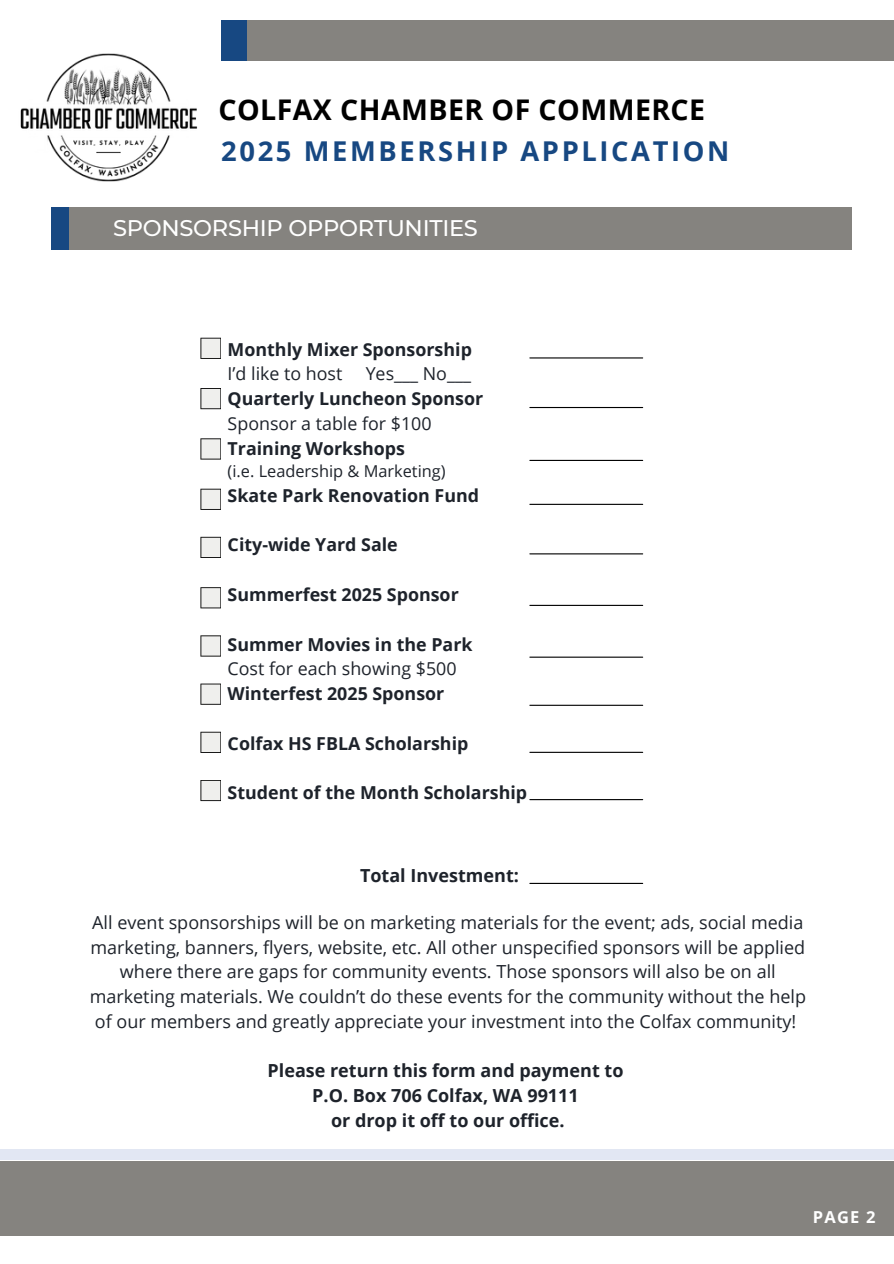
<style>
.page{position:relative;width:894px;height:1264px;background:#fff}
.page>*{position:absolute;margin:0;border:0;box-sizing:border-box;transform-origin:0 0}
.t1{font:700 28.5px "Open Sans";letter-spacing:.015em;color:#000}
.t2{font:700 27.3px "Open Sans";letter-spacing:.095em;color:#174882}
.t3{font:500 22.5px "Montserrat";letter-spacing:-.01em;color:#fff}
.t4{font:18px/24.8px "Open Sans";color:#1e232b;text-align:center}
.t5{font:700 18px/24.8px "Open Sans";color:#1e232b;text-align:center}
.t6{font:700 17.85px "Open Sans";color:#1e232b}
.t7{font:17.85px "Open Sans";color:#1e232b}
.t8{font:700 16.5px "Open Sans";color:#fff}
.t9{font:16.35px "Open Sans";color:#1e232b}
</style>
<div class="page">
<div style="left:246px;top:20px;width:647px;height:40px;background:#85837f"></div>
<div style="left:51px;top:207px;width:18px;height:43px;background:#174882"></div>
<div style="left:69px;top:208px;width:781px;height:42px;background:#85837f"></div>
<div style="left:0;top:1160px;width:893px;height:75px;background:#85837f"></div>
<div style="left:0;top:1148px;width:893px;height:11px;background:#e2e7f3"></div>
<hr style="left:529px;top:553px;width:113px;height:1px;background:#000">
<svg style="left:200px;top:338px;width:21px;height:21px"></svg>
<img style="left:20px;top:53px;width:199px;height:155px">
<svg style="left:200px;top:388px;width:21px;height:21px"></svg>
<svg style="left:200px;top:438px;width:21px;height:21px"></svg>
<svg style="left:200px;top:488px;width:21px;height:22px"></svg>
<svg style="left:200px;top:537px;width:21px;height:21px"></svg>
<hr style="left:529px;top:460px;width:113px;height:1px;background:#000">
<hr style="left:529px;top:504px;width:113px;height:1px;background:#000">
<hr style="left:529px;top:407px;width:113px;height:1px;background:#000">
<hr style="left:529px;top:357px;width:113px;height:1px;background:#000">
<svg style="left:200px;top:587px;width:21px;height:21px"></svg>
<hr style="left:529px;top:605px;width:113px;height:1px;background:#000">
<hr style="left:529px;top:656px;width:113px;height:1px;background:#000">
<svg style="left:200px;top:635px;width:21px;height:21px"></svg>
<svg style="left:200px;top:683px;width:21px;height:21px"></svg>
<svg style="left:200px;top:731px;width:21px;height:22px"></svg>
<svg style="left:200px;top:780px;width:21px;height:21px"></svg>
<hr style="left:529px;top:704px;width:113px;height:2px;background:#000">
<hr style="left:529px;top:751px;width:113px;height:2px;background:#000">
<hr style="left:529px;top:799px;width:113px;height:1px;background:#000">
<hr style="left:529px;top:882px;width:113px;height:2px;background:#000">
<div style="left:221px;top:20px;width:25px;height:40px;background:#174882"></div>
<p class="t1" style="left:218px;top:89px;width:488px">COLFAX CHAMBER OF COMMERCE</p>
<p class="t2" style="left:221px;top:132px;width:509px">2025 MEMBERSHIP APPLICATION</p>
<p class="t3" style="left:113px;top:214px;width:366px">SPONSORSHIP OPPORTUNITIES</p>
<h2 class="t6" style="left:227px;top:336px;width:246px">Monthly Mixer Sponsorship</h2>
<p class="t7" style="left:227px;top:361px;width:116px">I’d like to host</p>
<p class="t7" style="left:365px;top:361px;width:107px">Yes___ No___</p>
<p class="t6" style="left:227px;top:386px;width:257px">Quarterly Luncheon Sponsor</p>
<p class="t7" style="left:227px;top:411px;width:205px">Sponsor a table for $100</p>
<p class="t6" style="left:227px;top:435px;width:179px">Training Workshops</p>
<p class="t9" style="left:227px;top:459px;width:219px">(i.e. Leadership &amp; Marketing)</p>
<p class="t6" style="left:227px;top:483px;width:253px">Skate Park Renovation Fund</p>
<p class="t6" style="left:227px;top:532px;width:171px">City-wide Yard Sale</p>
<h4 class="t6" style="left:227px;top:582px;width:232px">Summerfest 2025 Sponsor</h4>
<h4 class="t6" style="left:227px;top:631px;width:246px">Summer Movies in the Park</h4>
<p class="t7" style="left:227px;top:656px;width:230px">Cost for each showing $500</p>
<p class="t6" style="left:227px;top:681px;width:218px">Winterfest 2025 Sponsor</p>
<p class="t6" style="left:227px;top:730px;width:242px">Colfax HS FBLA Scholarship</p>
<h4 class="t6" style="left:227px;top:780px;width:301px">Student of the Month Scholarship</h4>
<h1 class="t5" style="left:360px;top:862px;width:160px">Total Investment:</h1>
<h4 class="t4" style="left:90px;top:909px;width:717px">All event sponsorships will be on marketing materials for the event; ads, social media marketing, banners, flyers, website, etc. All other unspecified sponsors will be applied where there are gaps for community events. Those sponsors will also be on all marketing materials. We couldn’t do these events for the community without the help of our members and greatly appreciate your investment into the Colfax community!</h4>
<p class="t5" style="left:267px;top:1057px;width:357px">Please return this form and payment to<br>P.O. Box 706 Colfax, WA 99111<br>or drop it off to our office.</p>
<h1 class="t8" style="left:812px;top:1205px;width:64px">PAGE 2</h1>
</div>
